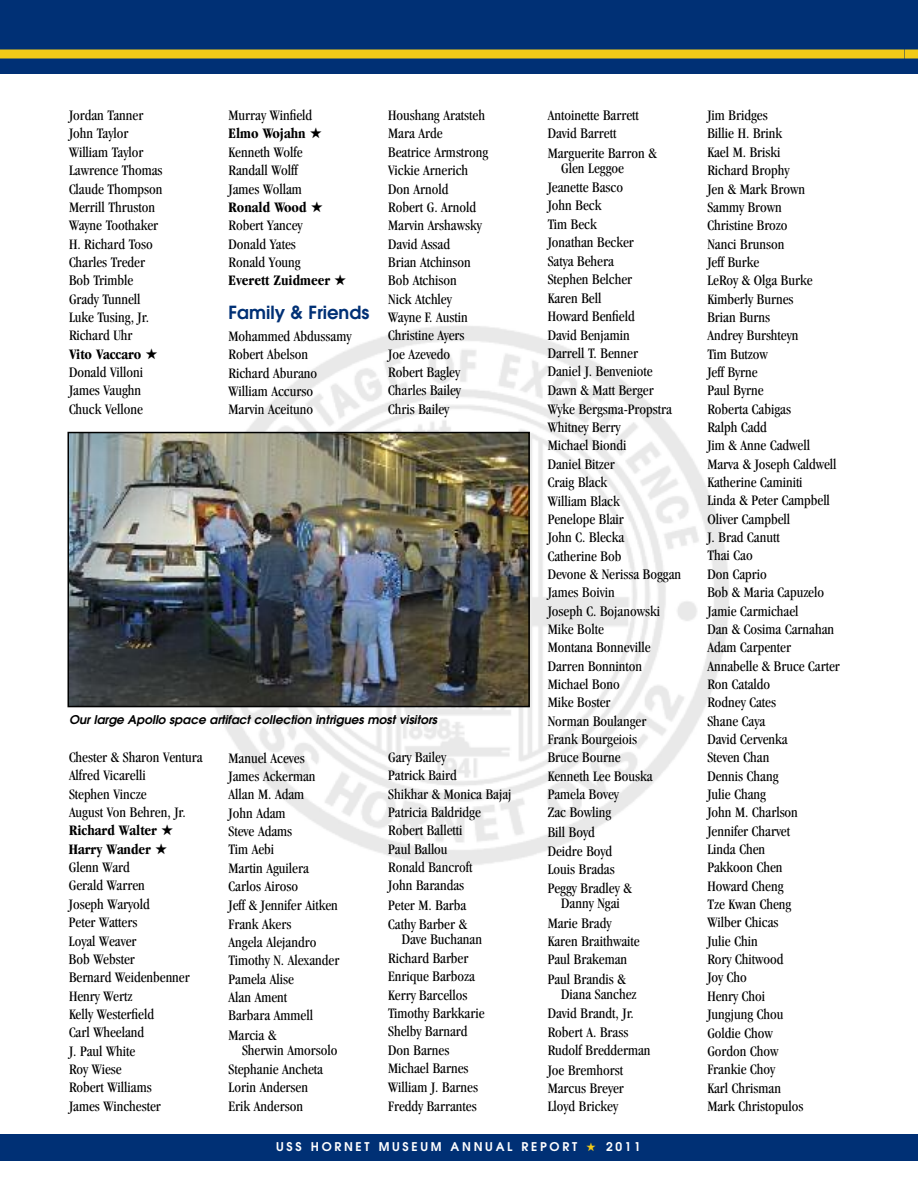
<style>
.page{position:relative;width:918px;height:1188px;background:#fff}
.page>*{position:absolute;margin:0;border:0;box-sizing:border-box;transform-origin:0 0}
.t1{font:600 18px "Avant Garde";color:#003075}
.t2{font:condensed 15px/18.3px "Garamond";color:#000}
.t3{font:italic 600 12px "Avant Garde";color:#000}
.t4{font:600 12px "Avant Garde";letter-spacing:.225em;color:#fff}
.s1{font-weight:700}
.s2{color:#f2ca17}
</style>
<div class="page">
<div style="left:0;top:0;width:918px;height:74px;background:#003075"></div>
<div style="left:0;top:1134px;width:918px;height:27px;background:#003075"></div>
<div style="left:0;top:50px;width:918px;height:8px;background:#f2ca17"></div>
<img style="left:185px;top:326px;width:544px;height:539px">
<img style="left:71px;top:435px;width:456px;height:269px">
<div style="left:68px;top:432px;width:462px;height:275px;border:2px solid #000"></div>
<p class="t2" style="left:69px;top:107px;width:95px">Jordan Tanner<br>John Taylor<br>William Taylor<br>Lawrence Thomas<br>Claude Thompson<br>Merrill Thruston<br>Wayne Toothaker<br>H. Richard Toso<br>Charles Treder<br>Bob Trimble<br>Grady Tunnell<br>Luke Tusing, Jr.<br>Richard Uhr<br><span class="s1">Vito Vaccaro</span> ★<br>Donald Villoni<br>James Vaughn<br>Chuck Vellone</p>
<p class="t2" style="left:229px;top:107px;width:119px">Murray Winfield<br><span class="s1">Elmo Wojahn</span> ★<br>Kenneth Wolfe<br>Randall Wolff<br>James Wollam<br><span class="s1">Ronald Wood</span> ★<br>Robert Yancey<br>Donald Yates<br>Ronald Young<br><span class="s1">Everett Zuidmeer</span> ★</p>
<p class="t1" style="left:229px;top:306px;width:142px">Family &amp; Friends</p>
<p class="t2" style="left:229px;top:328px;width:124px">Mohammed Abdussamy<br>Robert Abelson<br>Richard Aburano<br>William Accurso<br>Marvin Aceituno</p>
<p class="t2" style="left:388px;top:107px;width:102px">Houshang Aratsteh<br>Mara Arde<br>Beatrice Armstrong<br>Vickie Arnerich<br>Don Arnold<br>Robert G. Arnold<br>Marvin Arshawsky<br>David Assad<br>Brian Atchinson<br>Bob Atchison<br>Nick Atchley<br>Wayne F. Austin<br>Christine Ayers<br>Joe Azevedo<br>Robert Bagley<br>Charles Bailey<br>Chris Bailey</p>
<p class="t3" style="left:69px;top:715px;width:370px">Our large Apollo space artifact collection intrigues most visitors</p>
<p class="t2" style="left:69px;top:749px;width:135px">Chester &amp; Sharon Ventura<br>Alfred Vicarelli<br>Stephen Vincze<br>August Von Behren, Jr.<br><span class="s1">Richard Walter</span> ★<br><span class="s1">Harry Wander</span> ★<br>Glenn Ward<br>Gerald Warren<br>Joseph Waryold<br>Peter Watters<br>Loyal Weaver<br>Bob Webster<br>Bernard Weidenbenner<br>Henry Wertz<br>Kelly Westerfield<br>Carl Wheeland<br>J. Paul White<br>Roy Wiese<br>Robert Williams<br>James Winchester</p>
<p class="t2" style="left:229px;top:750px;width:112px">Manuel Aceves<br>James Ackerman<br>Allan M. Adam<br>John Adam<br>Steve Adams<br>Tim Aebi<br>Martin Aguilera<br>Carlos Airoso<br>Jeff &amp; Jennifer Aitken<br>Frank Akers<br>Angela Alejandro<br>Timothy N. Alexander<br>Pamela Alise<br>Alan Ament<br>Barbara Ammell<br>Marcia &amp;</p>
<p class="t2" style="left:229px;top:1042px;width:110px;text-indent:14px">Sherwin Amorsolo<br>Stephanie Ancheta<br>Lorin Andersen<br>Erik Anderson</p>
<p class="t2" style="left:388px;top:749px;width:125px">Gary Bailey<br>Patrick Baird<br>Shikhar &amp; Monica Bajaj<br>Patricia Baldridge<br>Robert Balletti<br>Paul Ballou<br>Ronald Bancroft<br>John Barandas<br>Peter M. Barba<br>Cathy Barber &amp;</p>
<p class="t2" style="left:388px;top:931px;width:98px;text-indent:13px">Dave Buchanan<br>Richard Barber<br>Enrique Barboza<br>Kerry Barcellos<br>Timothy Barkkarie<br>Shelby Barnard<br>Don Barnes<br>Michael Barnes<br>William J. Barnes<br>Freddy Barrantes</p>
<p class="t2" style="left:548px;top:107px;width:110px;line-height:18.8px">Antoinette Barrett<br>David Barrett<br>Marguerite Barron &amp;</p>
<p class="t2" style="left:548px;top:160px;width:135px;text-indent:14px">Glen Leggoe<br>Jeanette Basco<br>John Beck<br>Tim Beck<br>Jonathan Becker<br>Satya Behera<br>Stephen Belcher<br>Karen Bell<br>Howard Benfield<br>David Benjamin<br>Darrell T. Benner<br>Daniel J. Benveniote<br>Dawn &amp; Matt Berger<br>Wyke Bergsma-Propstra<br>Whitney Berry<br>Michael Biondi<br>Daniel Bitzer<br>Craig Black<br>William Black<br>Penelope Blair<br>John C. Blecka<br>Catherine Bob<br>Devone &amp; Nerissa Boggan<br>James Boivin<br>Joseph C. Bojanowski<br>Mike Bolte<br>Montana Bonneville<br>Darren Bonninton<br>Michael Bono<br>Mike Boster<br>Norman Boulanger<br>Frank Bourgeiois<br>Bruce Bourne<br>Kenneth Lee Bouska<br>Pamela Bovey<br>Zac Bowling<br>Bill Boyd<br>Deidre Boyd<br>Louis Bradas<br>Peggy Bradley &amp;</p>
<p class="t2" style="left:548px;top:895px;width:93px;line-height:18.8px;text-indent:14px">Danny Ngai<br>Marie Brady<br>Karen Braithwaite<br>Paul Brakeman<br>Paul Brandis &amp;</p>
<p class="t2" style="left:548px;top:986px;width:104px;line-height:18.8px;text-indent:13px">Diana Sanchez<br>David Brandt, Jr.<br>Robert A. Brass<br>Rudolf Bredderman<br>Joe Bremhorst<br>Marcus Breyer<br>Lloyd Brickey</p>
<p class="t4" style="left:276px;top:1142px;width:366px">USS HORNET MUSEUM ANNUAL REPORT <span class="s2">★</span> 2011</p>
<p class="t2" style="left:707px;top:107px;width:134px">Jim Bridges<br>Billie H. Brink<br>Kael M. Briski<br>Richard Brophy<br>Jen &amp; Mark Brown<br>Sammy Brown<br>Christine Brozo<br>Nanci Brunson<br>Jeff Burke<br>LeRoy &amp; Olga Burke<br>Kimberly Burnes<br>Brian Burns<br>Andrey Burshteyn<br>Tim Butzow<br>Jeff Byrne<br>Paul Byrne<br>Roberta Cabigas<br>Ralph Cadd<br>Jim &amp; Anne Cadwell<br>Marva &amp; Joseph Caldwell<br>Katherine Caminiti<br>Linda &amp; Peter Campbell<br>Oliver Campbell<br>J. Brad Canutt<br>Thai Cao<br>Don Caprio<br>Bob &amp; Maria Capuzelo<br>Jamie Carmichael<br>Dan &amp; Cosima Carnahan<br>Adam Carpenter<br>Annabelle &amp; Bruce Carter<br>Ron Cataldo<br>Rodney Cates<br>Shane Caya<br>David Cervenka<br>Steven Chan<br>Dennis Chang<br>Julie Chang<br>John M. Charlson<br>Jennifer Charvet<br>Linda Chen<br>Pakkoon Chen<br>Howard Cheng<br>Tze Kwan Cheng<br>Wilber Chicas<br>Julie Chin<br>Rory Chitwood<br>Joy Cho<br>Henry Choi<br>Jungjung Chou<br>Goldie Chow<br>Gordon Chow<br>Frankie Choy<br>Karl Chrisman<br>Mark Christopulos</p>
</div>
